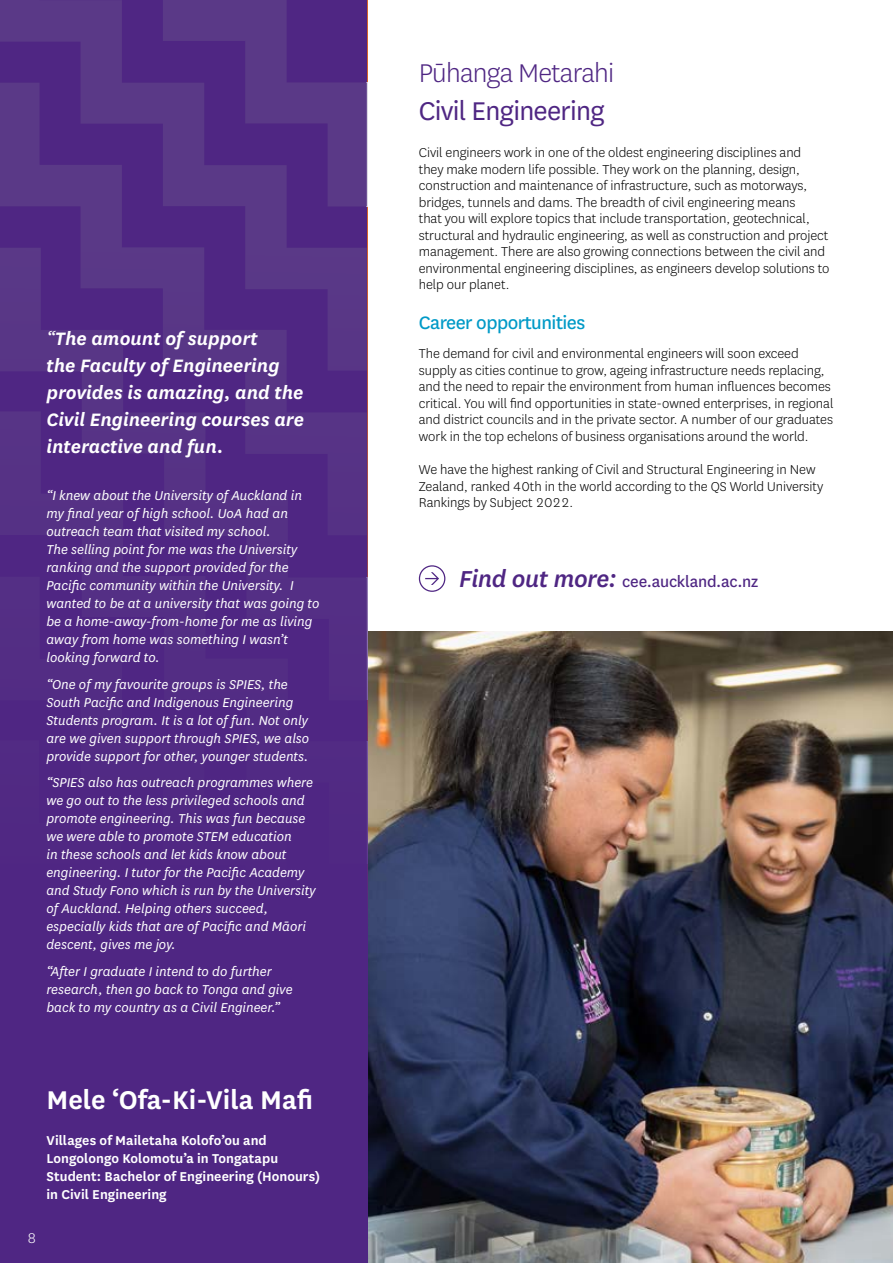
<style>
.page{position:relative;width:893px;height:1263px;background:#fff}
.page>*{position:absolute;margin:0;border:0;box-sizing:border-box;transform-origin:0 0}
.t1{font:600 30px "National";color:#fff}
.t2{font:30px "National";letter-spacing:-.025em;color:#4f2683}
.t3{font:300 30px "National";letter-spacing:-.025em;color:#4f2683}
.t4{font:italic 600 21px/27px "National";color:#fff}
.t5{font:21px "National";letter-spacing:-.025em;color:#009ac7}
.t6{font:18px "National";letter-spacing:-.015em;color:#4f2683}
.t7{font:300 16.5px "National";color:#fff}
.t8{font:300 15px/16.5px "National";letter-spacing:-.005em;color:#000}
.t9{font:italic 15px/18px "National";color:#fff}
.t10{font:600 15px/18px "National";letter-spacing:.005em;color:#fff}
.s1{font-weight:400}
.s2{font-weight:500;font-style:italic;font-size:27px}
</style>
<div class="page">
<img style="left:368px;top:631px;width:525px;height:632px">
<div style="left:0;top:0;width:368px;height:1263px;background:#4f2683"></div>
<hr style="left:367px;top:577px;width:1px;height:123px;background:#efeff0">
<svg style="left:82px;top:371px;width:204px;height:40px"></svg>
<hr style="left:367px;top:741px;width:1px;height:123px;background:#efeff0">
<svg style="left:0;top:411px;width:367px;height:130px;fill:#553185"></svg>
<hr style="left:367px;top:82px;width:1px;height:124px;background:#efeff0">
<svg style="left:0;top:0;width:367px;height:371px;fill:#583686"></svg>
<div style="left:419px;top:565px;width:26px;height:27px;border:1px solid #4f2683;border-radius:50%"></div>
<svg style="left:425px;top:572px;width:14px;height:13px"></svg>
<h2 class="t4" style="left:46px;top:324px;width:259px"><span class="s1">“</span>The amount of support<br>the Faculty of Engineering provides is amazing, and the<br>Civil Engineering courses are interactive and fun.</h2>
<p class="t9" style="left:46px;top:486px;width:274px">“I knew about the University of Auckland in my final year of high school. UoA had an outreach team that visited my school.<br>The selling point for me was the University ranking and the support provided for the Pacific community within the University. I wanted to be at a university that was going to be a home-away-from-home for me as living away from home was something I wasn’t looking forward to.</p>
<p class="t9" style="left:46px;top:675px;width:264px">“One of my favourite groups is SPIES, the South Pacific and Indigenous Engineering Students program. It is a lot of fun. Not only are we given support through SPIES, we also provide support for other, younger students.</p>
<p class="t9" style="left:46px;top:773px;width:271px">“SPIES also has outreach programmes where we go out to the less privileged schools and promote engineering. This was fun because we were able to promote STEM education<br>in these schools and let kids know about engineering. I tutor for the Pacific Academy and Study Fono which is run by the University of Auckland. Helping others succeed, especially kids that are of Pacific and Māori descent, gives me joy.</p>
<p class="t9" style="left:46px;top:962px;width:248px">“After I graduate I intend to do further research, then go back to Tonga and give back to my country as a Civil Engineer.”</p>
<h1 class="t1" style="left:46px;top:1079px;width:268px">Mele ‘Ofa-Ki-Vila Mafi</h1>
<p class="t10" style="left:46px;top:1130px;width:275px">Villages of Mailetaha Kolofo’ou and Longolongo Kolomotu’a in Tongatapu Student: Bachelor of Engineering (Honours) in Civil Engineering</p>
<p class="t7" style="left:27px;top:1227px;width:11px">8</p>
<h1 class="t3" style="left:419px;top:55px;width:197px">Pūhanga Metarahi</h1>
<h1 class="t2" style="left:419px;top:91px;width:187px">Civil Engineering</h1>
<p class="t8" style="left:419px;top:144px;width:412px">Civil engineers work in one of the oldest engineering disciplines and they make modern life possible. They work on the planning, design, construction and maintenance of infrastructure, such as motorways, bridges, tunnels and dams. The breadth of civil engineering means<br>that you will explore topics that include transportation, geotechnical, structural and hydraulic engineering, as well as construction and project management. There are also growing connections between the civil and environmental engineering disciplines, as engineers develop solutions to help our planet.</p>
<h2 class="t5" style="left:419px;top:309px;width:168px">Career opportunities</h2>
<p class="t8" style="left:419px;top:345px;width:416px">The demand for civil and environmental engineers will soon exceed supply as cities continue to grow, ageing infrastructure needs replacing, and the need to repair the environment from human influences becomes critical. You will find opportunities in state-owned enterprises, in regional and district councils and in the private sector. A number of our graduates work in the top echelons of business organisations around the world.</p>
<p class="t8" style="left:419px;top:461px;width:406px">We have the highest ranking of Civil and Structural Engineering in New<br>Zealand, ranked 40th in the world according to the QS World University<br>Rankings by Subject 2022.</p>
<p class="t6" style="left:459px;top:570px;width:300px"><span class="s2">Find out more:</span> cee.auckland.ac.nz</p>
</div>
